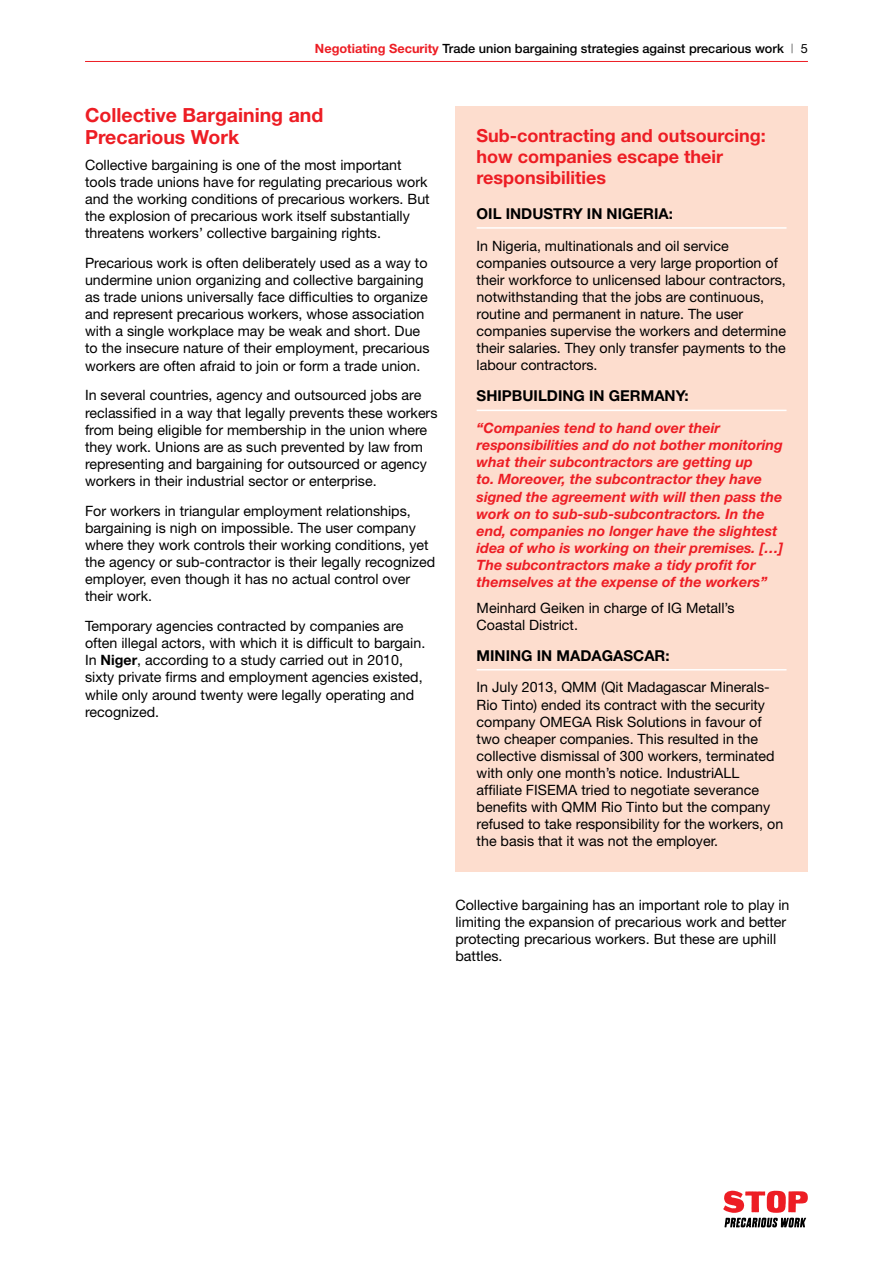
<style>
.page{position:relative;width:893px;height:1263px;background:#fff}
.page>*{position:absolute;margin:0;border:0;box-sizing:border-box;transform-origin:0 0}
.t1{font:700 19.5px/22.5px "Helvetica Neue";color:#ed1d24}
.t2{font:700 18px/21px "Helvetica Neue";color:#ed1d24}
.t3{font:700 15px "Helvetica Neue";color:#000}
.t4{font:14.25px/17.1px "Helvetica Neue";color:#000}
.t5{font:italic 700 14.25px/17.1px "Helvetica Neue";color:#ed1d24}
.t6{font:500 12.75px "Helvetica Neue";color:#000}
.s1{font-weight:700;color:#ed1d24}
.s2{font-weight:100}
.s3{font-weight:400}
.s4{font-weight:700}
</style>
<div class="page">
<hr style="left:85px;top:61px;width:723px;height:1px;background:#ed1d24">
<svg style="left:723px;top:1191px;width:85px;height:36px"></svg>
<div style="left:455px;top:106px;width:353px;height:766px;background:#fdddce"></div>
<hr style="left:477px;top:227px;width:309px;height:2px;background:#fff">
<hr style="left:477px;top:410px;width:309px;height:1px;background:#fff">
<hr style="left:477px;top:669px;width:309px;height:1px;background:#fff">
<p class="t6" style="left:315px;top:40px;width:494px"><span class="s1">Negotiating Security</span> Trade union bargaining strategies against precarious work <span class="s2">|</span> <span class="s3">5</span></p>
<h1 class="t1" style="left:85px;top:103px;width:240px">Collective Bargaining and<br>Precarious Work</h1>
<p class="t4" style="left:85px;top:156px;width:346px">Collective bargaining is one of the most important tools trade unions have for regulating precarious work and the working conditions of precarious workers. But the explosion of precarious work itself substantially threatens workers’ collective bargaining rights.</p>
<p class="t4" style="left:85px;top:254px;width:346px">Precarious work is often deliberately used as a way to undermine union organizing and collective bargaining as trade unions universally face difficulties to organize and represent precarious workers, whose association with a single workplace may be weak and short. Due to the insecure nature of their employment, precarious workers are often afraid to join or form a trade union.</p>
<p class="t4" style="left:85px;top:387px;width:354px">In several countries, agency and outsourced jobs are reclassified in a way that legally prevents these workers from being eligible for membership in the union where they work. Unions are as such prevented by law from representing and bargaining for outsourced or agency workers in their industrial sector or enterprise.</p>
<p class="t4" style="left:85px;top:502px;width:352px">For workers in triangular employment relationships, bargaining is nigh on impossible. The user company where they work controls their working conditions, yet the agency or sub-contractor is their legally recognized employer, even though it has no actual control over their work.</p>
<p class="t4" style="left:85px;top:617px;width:342px">Temporary agencies contracted by companies are often illegal actors, with which it is difficult to bargain.<br>In <span class="s4">Niger</span>, according to a study carried out in 2010, sixty private firms and employment agencies existed, while only around twenty were legally operating and recognized.</p>
<p class="t2" style="left:477px;top:124px;width:291px">Sub-contracting and outsourcing: how companies escape their responsibilities</p>
<p class="t3" style="left:477px;top:204px;width:78px">Oil In dustr</p>
<p class="t3" style="left:573px;top:204px;width:102px">y in Nigeria:</p>
<p class="t4" style="left:477px;top:237px;width:311px">In Nigeria, multinationals and oil service companies outsource a very large proportion of their workforce to unlicensed labour contractors, notwithstanding that the jobs are continuous, routine and permanent in nature. The user companies supervise the workers and determine their salaries. They only transfer payments to the labour contractors.</p>
<p class="t3" style="left:477px;top:386px;width:214px">Shipbuilding in Germany:</p>
<p class="t5" style="left:477px;top:419px;width:308px">“Companies tend to hand over their responsibilities and do not bother monitoring what their subcontractors are getting up<br>to. Moreover, the subcontractor they have signed the agreement with will then pass the work on to sub-sub-subcontractors. In the end, companies no longer have the slightest idea of who is working on their premises. […] The subcontractors make a tidy profit for themselves at the expense of the workers”</p>
<p class="t4" style="left:477px;top:599px;width:260px">Meinhard Geiken in charge of IG Metall’s<br>Coastal District.</p>
<p class="t3" style="left:477px;top:646px;width:195px">Mining in Madagascar:</p>
<p class="t4" style="left:477px;top:679px;width:308px">In July 2013, QMM (Qit Madagascar Minerals-Rio Tinto) ended its contract with the security company OMEGA Risk Solutions in favour of two cheaper companies. This resulted in the collective dismissal of 300 workers, terminated with only one month’s notice. IndustriALL affiliate FISEMA tried to negotiate severance benefits with QMM Rio Tinto but the company refused to take responsibility for the workers, on the basis that it was not the employer.</p>
<p class="t4" style="left:455px;top:896px;width:336px">Collective bargaining has an important role to play in limiting the expansion of precarious work and better protecting precarious workers. But these are uphill battles.</p>
</div>
